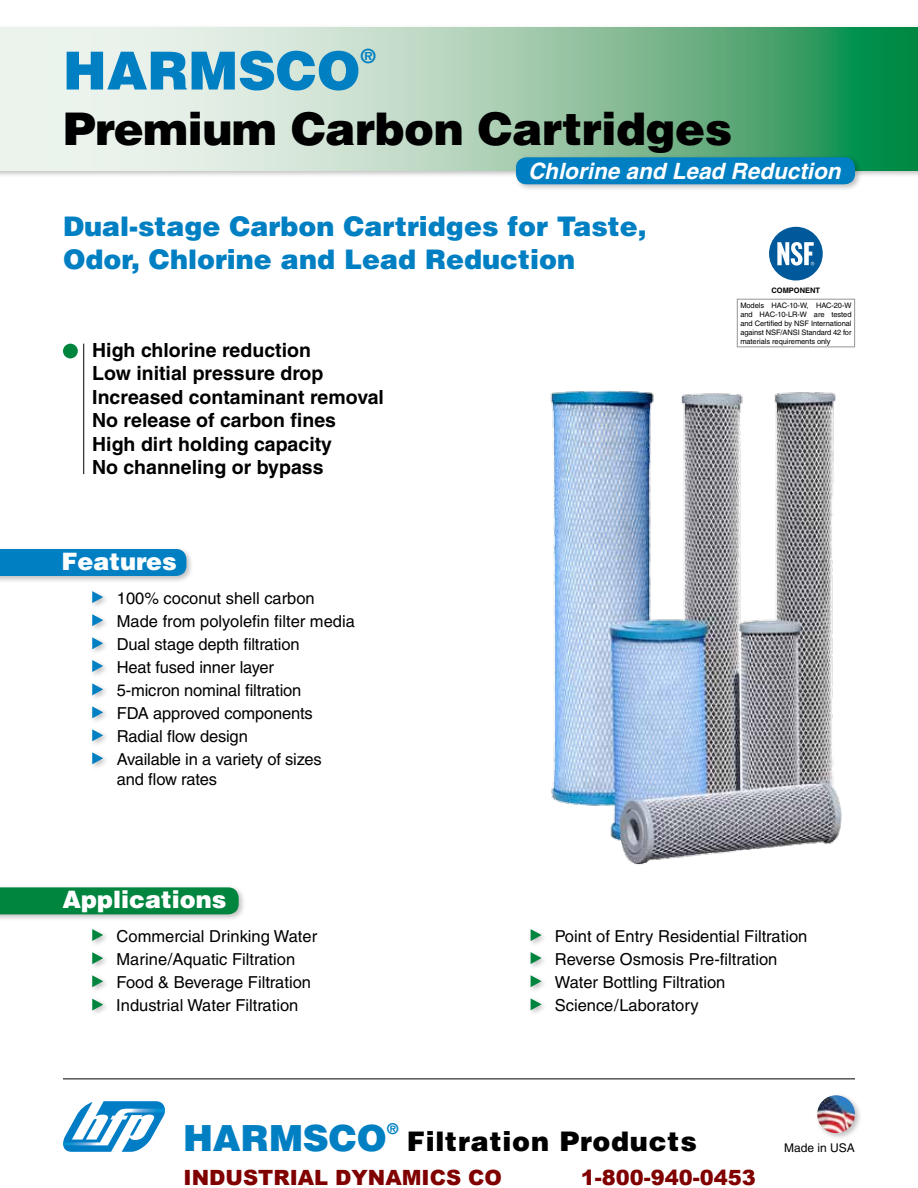
<style>
.page{position:relative;width:918px;height:1188px;background:#fff}
.page>*{position:absolute;margin:0;border:0;box-sizing:border-box;transform-origin:0 0}
.t1{font:900 52.5px "Helvetica";color:#007fc3}
.t2{font:900 45px "Helvetica";letter-spacing:-.01em;color:#000}
.t3{font:900 36px "Helvetica";color:#007fc3}
.t4{font:900 27px/32.4px "Helvetica";color:#007fc3}
.t5{font:900 27px "Helvetica";letter-spacing:.03em;color:#000}
.t6{font:900 24px "Helvetica";color:#fff}
.t7{font:italic 700 22.5px "Helvetica";color:#fff}
.t8{font:900 21px "Arial";color:#800000}
.t9{font:700 19.5px/23.4px "Helvetica";color:#000}
.t10{font:900 19.5px "Helvetica";color:#007fc3}
.t11{font:16.5px/23.1px "Helvetica";color:#000}
.t12{font:900 14.85px "Helvetica";color:#007fc3}
.t13{font:12px "Helvetica";color:#000}
.t14{font:7.5px/9px "Helvetica";letter-spacing:-.01em;color:#000;text-align:justify}
.t15{font:700 7.5px "Helvetica";color:#000}
</style>
<div class="page">
<div style="left:0;top:24px;width:918px;height:154px;background:#000;opacity:.25"></div>
<svg style="left:0;top:27px;width:918px;height:144px;background:#a1cdb1"></svg>
<svg style="left:63px;top:1101px;width:102px;height:51px"></svg>
<div style="left:814px;top:1093px;width:48px;height:48px;background:#000;opacity:.25"></div>
<img style="left:817px;top:1095px;width:38px;height:38px;border-radius:19px">
<div style="left:63px;top:344px;width:15px;height:14px;background:#00853f;border-radius:50%"></div>
<hr style="left:83px;top:344px;width:1px;height:130px;background:#000">
<hr style="left:63px;top:1078px;width:792px;height:1px;background:#000">
<div style="left:89px;top:612px;width:21px;height:21px;background:#000;opacity:.25"></div>
<svg style="left:92px;top:614px;width:11px;height:12px"></svg>
<div style="left:89px;top:589px;width:21px;height:21px;background:#000;opacity:.25"></div>
<svg style="left:92px;top:591px;width:11px;height:12px"></svg>
<div style="left:89px;top:635px;width:21px;height:21px;background:#000;opacity:.25"></div>
<svg style="left:92px;top:637px;width:11px;height:12px"></svg>
<div style="left:89px;top:658px;width:21px;height:21px;background:#000;opacity:.25"></div>
<svg style="left:92px;top:660px;width:11px;height:12px"></svg>
<div style="left:89px;top:681px;width:21px;height:21px;background:#000;opacity:.25"></div>
<svg style="left:92px;top:683px;width:11px;height:12px"></svg>
<div style="left:89px;top:727px;width:21px;height:21px;background:#000;opacity:.25"></div>
<svg style="left:92px;top:729px;width:11px;height:12px"></svg>
<div style="left:89px;top:704px;width:21px;height:21px;background:#000;opacity:.25"></div>
<svg style="left:92px;top:706px;width:11px;height:12px"></svg>
<div style="left:89px;top:750px;width:21px;height:21px;background:#000;opacity:.25"></div>
<svg style="left:92px;top:752px;width:11px;height:12px"></svg>
<div style="left:0;top:546px;width:194px;height:38px;background:#000;opacity:.25"></div>
<div style="left:0;top:549px;width:186px;height:27px;background:#007fc3"></div>
<div style="left:513px;top:155px;width:350px;height:37px;background:#000;opacity:.25"></div>
<div style="left:516px;top:157px;width:339px;height:27px;background:#007fc3;border-radius:10px"></div>
<div style="left:89px;top:996px;width:21px;height:21px;background:#000;opacity:.25"></div>
<svg style="left:92px;top:999px;width:11px;height:12px"></svg>
<div style="left:89px;top:973px;width:21px;height:21px;background:#000;opacity:.25"></div>
<svg style="left:92px;top:975px;width:11px;height:12px"></svg>
<div style="left:89px;top:950px;width:21px;height:21px;background:#000;opacity:.25"></div>
<svg style="left:92px;top:952px;width:11px;height:12px"></svg>
<div style="left:528px;top:927px;width:20px;height:21px;background:#000;opacity:.25"></div>
<svg style="left:531px;top:929px;width:11px;height:12px"></svg>
<div style="left:528px;top:950px;width:20px;height:21px;background:#000;opacity:.25"></div>
<svg style="left:531px;top:952px;width:11px;height:12px"></svg>
<div style="left:528px;top:973px;width:20px;height:21px;background:#000;opacity:.25"></div>
<svg style="left:531px;top:975px;width:11px;height:12px"></svg>
<div style="left:528px;top:996px;width:20px;height:21px;background:#000;opacity:.25"></div>
<svg style="left:531px;top:998px;width:11px;height:12px"></svg>
<div style="left:89px;top:927px;width:21px;height:21px;background:#000;opacity:.25"></div>
<svg style="left:92px;top:929px;width:11px;height:12px"></svg>
<div style="left:0;top:885px;width:246px;height:37px;background:#000;opacity:.25"></div>
<div style="left:0;top:887px;width:239px;height:27px;background:#00853f"></div>
<img style="left:550px;top:390px;width:292px;height:475px">
<div style="left:769px;top:227px;width:54px;height:53px;background:#00599b;border-radius:50%"></div>
<svg style="left:777px;top:242px;width:37px;height:24px"></svg>
<div style="left:737px;top:299px;width:118px;height:48px;border:1px solid #939598"></div>
<h1 class="t1" style="left:63px;top:36px;width:299px">HARMSCO</h1>
<p class="t10" style="left:360px;top:43px;width:17px">®</p>
<h2 class="t2" style="left:63px;top:100px;width:671px">Premium Carbon Cartridges</h2>
<h3 class="t7" style="left:528px;top:157px;width:314px">Chlorine and Lead Reduction</h3>
<h3 class="t4" style="left:63px;top:209px;width:585px">Dual-stage Carbon Cartridges for Taste,<br>Odor, Chlorine and Lead Reduction</h3>
<p class="t9" style="left:92px;top:338px;width:293px">High chlorine reduction<br>Low initial pressure drop<br>Increased contaminant removal<br>No release of carbon fines<br>High dirt holding capacity<br>No channeling or bypass</p>
<h3 class="t6" style="left:61px;top:546px;width:117px">Features</h3>
<p class="t11" style="left:117px;top:586px;width:199px">100% coconut shell carbon</p>
<p class="t11" style="left:117px;top:633px;width:186px">Dual stage depth filtration<br>Heat fused inner layer<br>5-micron nominal filtration</p>
<p class="t11" style="left:117px;top:725px;width:132px">Radial flow design</p>
<p class="t11" style="left:117px;top:610px;width:240px">Made from polyolefin filter media</p>
<p class="t11" style="left:117px;top:702px;width:197px">FDA approved components</p>
<p class="t11" style="left:117px;top:749px;width:207px;line-height:19.8px">Available in a variety of sizes and flow rates</p>
<h3 class="t6" style="left:62px;top:884px;width:166px">Applications</h3>
<p class="t15" style="left:771px;top:286px;width:50px">COMPONENT</p>
<p class="t14" style="left:740px;top:301px;width:113px">Models HAC-10-W, HAC-20-W and HAC-10-LR-W are tested and Certified by NSF International against NSF/ANSI Standard 42 for materials requirements only</p>
<p class="t11" style="left:117px;top:924px;width:202px">Commercial Drinking Water</p>
<p class="t11" style="left:117px;top:948px;width:180px">Marine/Aquatic Filtration</p>
<p class="t11" style="left:117px;top:971px;width:196px">Food &amp; Beverage Filtration</p>
<p class="t11" style="left:116px;top:994px;width:184px">Industrial Water Filtration</p>
<p class="t11" style="left:555px;top:925px;width:254px">Point of Entry Residential Filtration<br>Reverse Osmosis Pre-filtration<br>Water Bottling Filtration<br>Science/Laboratory</p>
<h3 class="t3" style="left:183px;top:1115px;width:205px">HARMSCO</h3>
<p class="t12" style="left:387px;top:1119px;width:13px">®</p>
<h3 class="t5" style="left:407px;top:1124px;width:292px">Filtration Products</h3>
<p class="t13" style="left:784px;top:1141px;width:72px">Made in USA</p>
<p class="t8" style="left:184px;top:1162px;width:320px">INDUSTRIAL DYNAMICS CO</p>
<p class="t8" style="left:581px;top:1162px;width:177px">1-800-940-0453</p>
</div>
